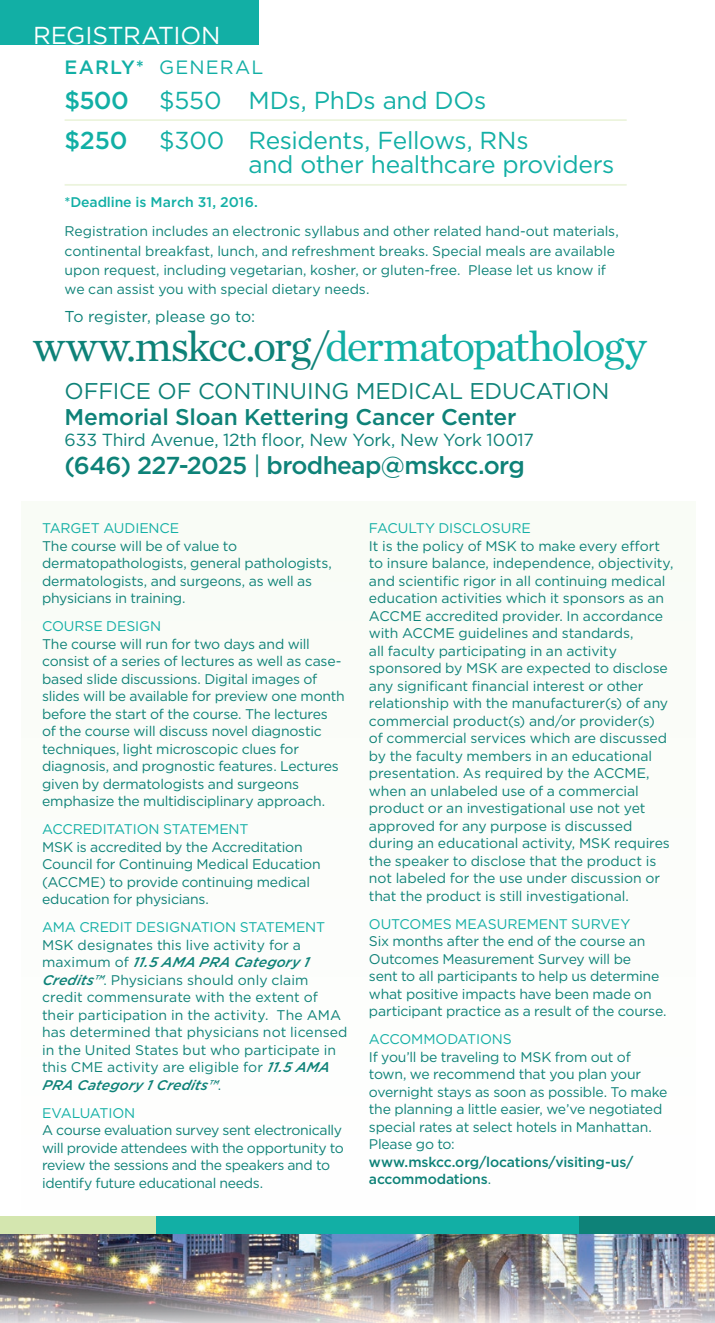
<style>
.page{position:relative;width:715px;height:1323px;background:#fff}
.page>*{position:absolute;margin:0;border:0;box-sizing:border-box;transform-origin:0 0}
.t1{font:43.75px "Chronicle Text G1";letter-spacing:-.045em;color:#12afa5}
.t2{font:24.5px/40.2px "Gotham";letter-spacing:-.01em;color:#12afa5}
.t3{font:500 24.5px "Gotham";letter-spacing:-.03em;color:#0e8278}
.t4{font:24.5px "Gotham";letter-spacing:-.01em;color:#fff}
.t5{font:22.75px "Gotham";letter-spacing:-.005em;color:#0e8278}
.t6{font:500 22.75px "Gotham";letter-spacing:-.01em;color:#0e8278}
.t7{font:19.25px "Gotham";letter-spacing:.06em;color:#12afa5}
.t8{font:17.5px "Gotham";letter-spacing:-.015em;color:#0e8278}
.t9{font:15.75px "Gotham";color:#0e8278}
.t10{font:14px/17.5px "Gotham";letter-spacing:-.01em;color:#0e8278}
.t11{font:14px "Gotham";letter-spacing:-.01em;color:#12afa5}
.t12{font:500 14px/17.5px "Gotham";letter-spacing:-.01em;color:#0e8278}
.t13{font:500 14px "Gotham";letter-spacing:-.005em;color:#12afa5}
.s1{font-weight:500}
.s2{color:#0e8278}
.s3{font-weight:400}
.s4{font-weight:500;font-style:italic}
</style>
<div class="page">
<div style="left:0;top:0;width:258px;height:44px;background:#12afa5"></div>
<div style="left:21px;top:501px;width:674px;height:709px;background:#f9fcf6"></div>
<img style="left:0;top:1234px;width:714px;height:89px">
<div style="left:0;top:1217px;width:714px;height:17px;background:#12afa5"></div>
<div style="left:0;top:1217px;width:155px;height:17px;background:#d4e6af"></div>
<div style="left:579px;top:1217px;width:135px;height:17px;background:#0e8278"></div>
<hr style="left:65px;top:119px;width:561px;height:2px;background:#ecf4dd">
<hr style="left:65px;top:184px;width:561px;height:2px;background:#ecf4dd">
<h2 class="t4" style="left:33px;top:20px;width:189px">REGISTRATION</h2>
<h3 class="t7" style="left:65px;top:55px;width:200px"><span class="s1">EARLY*</span> GENERAL</h3>
<h2 class="t2" style="left:65px;top:79px;width:423px"><span class="s1">$500</span> $550 MDs, PhDs and DOs <span class="s1">$250</span></h2>
<h2 class="t2" style="left:248px;top:128px;width:367px;line-height:24.5px;text-indent:-89px">$300 Residents, Fellows, RNs<br>and other healthcare providers</h2>
<p class="t13" style="left:65px;top:193px;width:195px">*Deadline is March 31, 2016.</p>
<p class="t10" style="left:65px;top:222px;width:555px;line-height:19.2px">Registration includes an electronic syllabus and other related hand-out materials, continental breakfast, lunch, and refreshment breaks. Special meals are available upon request, including vegetarian, kosher, or gluten-free. Please let us know if we can assist you with special dietary needs.</p>
<p class="t9" style="left:65px;top:307px;width:192px">To register, please go to:</p>
<h1 class="t1" style="left:33px;top:313px;width:614px"><span class="s2">www.mskcc.org/</span>dermatopathology</h1>
<h3 class="t5" style="left:65px;top:377px;width:546px">OFFICE OF CONTINUING MEDICAL EDUCATION</h3>
<h3 class="t6" style="left:65px;top:403px;width:453px">Memorial Sloan Kettering Cancer Center</h3>
<p class="t8" style="left:65px;top:429px;width:470px">633 Third Avenue, 12th floor, New York, New York 10017</p>
<h2 class="t3" style="left:65px;top:450px;width:461px">(646) 227-2025 <span class="s3">|</span> brodheap@mskcc.org</h2>
<p class="t11" style="left:42px;top:519px;width:139px">TARGET AUDIENCE</p>
<p class="t10" style="left:42px;top:537px;width:291px">The course will be of value to dermatopathologists, general pathologists, dermatologists, and surgeons, as well as physicians in training.</p>
<p class="t11" style="left:42px;top:617px;width:121px">COURSE DESIGN</p>
<p class="t10" style="left:42px;top:635px;width:304px">The course will run for two days and will consist of a series of lectures as well as case&shy;based slide discussions. Digital images of slides will be available for preview one month before the start of the course. The lectures of the course will discuss novel diagnostic techniques, light microscopic clues for diagnosis, and prognostic features. Lectures given by dermatologists and surgeons emphasize the multidisciplinary approach.</p>
<p class="t11" style="left:42px;top:820px;width:208px">ACCREDITATION STATEMENT</p>
<p class="t10" style="left:42px;top:838px;width:280px">MSK is accredited by the Accreditation Council for Continuing Medical Education (ACCME) to provide continuing medical education for physicians.</p>
<p class="t11" style="left:42px;top:918px;width:284px">AMA CREDIT DESIGNATION STATEMENT</p>
<p class="t10" style="left:42px;top:936px;width:307px">MSK designates this live activity for a<br>m a x i m u m o f <span class="s4">11.5 AMA PRA Category 1<br>Credits™</span>. Physicians should only claim credit commensurate with the extent of their participation in the activity. The AMA has determined that physicians not licensed in the United States but who participate in this CME activity are eligible for <span class="s4">11.5 AMA PRA Categ ory 1Credits™</span> .</p>
<p class="t11" style="left:42px;top:1104px;width:95px">EVALUATION</p>
<p class="t10" style="left:42px;top:1121px;width:303px">A course evaluation survey sent electronically will provide attendees with the opportunity to review the sessions and the speakers and to identify future educational needs.</p>
<p class="t11" style="left:369px;top:519px;width:163px">FACULTY DISCLOSURE</p>
<p class="t10" style="left:369px;top:537px;width:306px">It is the policy of MSK to make every effort to insure balance, independence, objectivity, and scientific rigor in all continuing medical education activities which it sponsors as an ACCME accredited provider. In accordance with ACCME guidelines and standards,<br>all faculty participating in an activity sponsored by MSK are expected to disclose any significant financial interest or other relationship with the manufacturer(s) of any commercial product(s) and/or provider(s)<br>of commercial services which are discussed by the faculty members in an educational presentation. As required by the ACCME, when an unlabeled use of a commercial product or an investigational use not yet approved for any purpose is discussed during an educational activity, MSK requires the speaker to disclose that the product is not labeled for the use under discussion or that the product is still investigational.</p>
<p class="t11" style="left:369px;top:915px;width:263px">OUTCOMES MEASUREMENT SURVEY</p>
<p class="t10" style="left:369px;top:932px;width:299px">Six months after the end of the course an Outcomes Measurement Survey will be<br>sent to all participants to help us determine what positive impacts have been made on participant practice as a result of the course.</p>
<p class="t11" style="left:369px;top:1030px;width:144px">ACCOMMODATIONS</p>
<p class="t10" style="left:369px;top:1048px;width:300px">If you’ll be traveling to MSK from out of town, we recommend that you plan your overnight stays as soon as possible. To make the planning a little easier, we’ve negotiated special rates at select hotels in Manhattan.<br>Please go to:</p>
<p class="t12" style="left:369px;top:1153px;width:266px">www.mskcc.org/locations/visiting-us/ accommodations<span class="s3">.</span></p>
</div>
